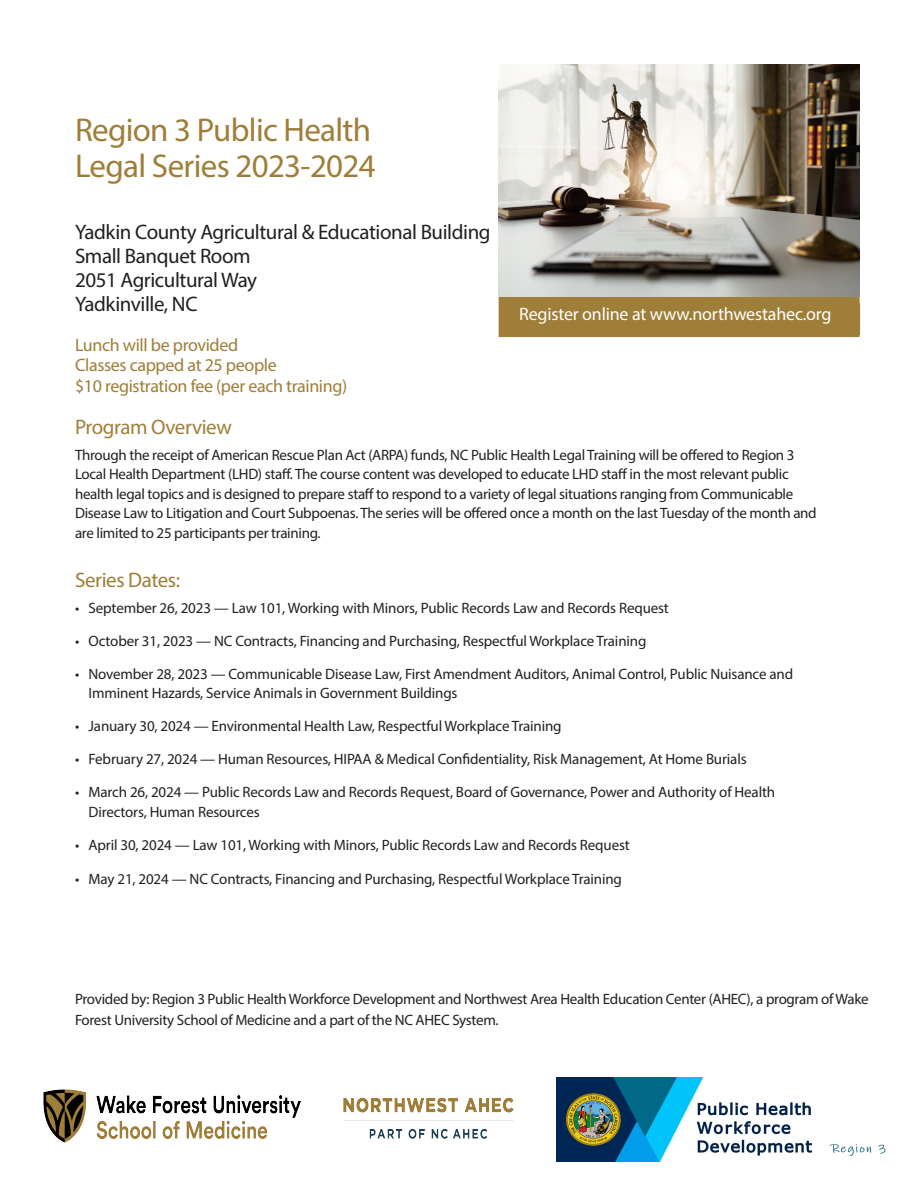
<style>
.page{position:relative;width:918px;height:1188px;background:#fff}
.page>*{position:absolute;margin:0;border:0;box-sizing:border-box;transform-origin:0 0}
.Headline{font:33px "Myriad Pro";letter-spacing:-.02em;color:#9e7e38}
.Body_Copy{font:21px "Myriad Pro";letter-spacing:-.02em;color:#231f20}
.Body_Copy-2{font:21px "Myriad Pro";letter-spacing:-.02em;color:#9e7e38}
.Body_Copy-3{font:18px "Myriad Pro";letter-spacing:-.02em;color:#9e7e38}
.Subhead_2{font:18px "Myriad Pro";letter-spacing:-.01em;color:#fff}
.Body_Copy-4{font:15px/19.5px "Myriad Pro";letter-spacing:-.01em;color:#231f20}
.Cover_Title{font:15px/21px "Myriad Pro";letter-spacing:-.02em;color:#231f20}
</style>
<div class="page">
<div style="left:499px;top:284px;width:361px;height:53px;background:#9e7e38"></div>
<img style="left:43px;top:1089px;width:471px;height:54px">
<img style="left:498px;top:64px;width:362px;height:232px">
<img style="left:556px;top:1078px;width:330px;height:84px">
<p class="Headline" style="left:75px;top:110px;width:298px">Region 3 Public Health</p>
<p class="Headline" style="left:75px;top:146px;width:302px">Legal Series 2023-2024</p>
<p class="Body_Copy" style="left:75px;top:219px;width:417px">Yadkin County Agricultural &amp; Educational Building</p>
<p class="Body_Copy" style="left:75px;top:243px;width:177px">Small Banquet Room</p>
<p class="Body_Copy" style="left:75px;top:267px;width:184px">2051 Agricultural Way</p>
<p class="Body_Copy" style="left:75px;top:291px;width:124px">Yadkinville, NC</p>
<p class="Body_Copy-3" style="left:75px;top:334px;width:165px">Lunch will be provided</p>
<p class="Body_Copy-3" style="left:75px;top:354px;width:203px">Classes capped at 25 people</p>
<p class="Body_Copy-3" style="left:75px;top:375px;width:274px">$10 registration fee (per each training)</p>
<p class="Body_Copy-2" style="left:75px;top:414px;width:158px">Program Overview</p>
<p class="Body_Copy-4" style="left:75px;top:445px;width:743px">Through the receipt of American Rescue Plan Act (ARPA) funds, NC Public Health Legal Training will be offered to Region 3<br>Local Health Department (LHD) staff. The course content was developed to educate LHD staff in the most relevant public health legal topics and is designed to prepare staff to respond to a variety of legal situations ranging from Communicable Disease Law to Litigation and Court Subpoenas. The series will be offered once a month on the last Tuesday of the month and are limited to 25 participants per training.</p>
<p class="Body_Copy-2" style="left:75px;top:567px;width:107px">Series Dates:</p>
<p class="Body_Copy-4" style="left:75px;top:598px;width:595px">• September 26, 2023 — Law 101, Working with Minors, Public Records Law and Records Request</p>
<p class="Body_Copy-4" style="left:75px;top:631px;width:573px">• October 31, 2023 — NC Contracts, Financing and Purchasing, Respectful Workplace Training</p>
<p class="Body_Copy-4" style="left:89px;top:664px;width:706px;text-indent:-14px">• November 28, 2023 — Communicable Disease Law, First Amendment Auditors, Animal Control, Public Nuisance and<br>Imminent Hazards, Service Animals in Government Buildings</p>
<p class="Body_Copy-4" style="left:75px;top:716px;width:488px">• January 30, 2024 — Environmental Health Law, Respectful Workplace Training</p>
<p class="Body_Copy-4" style="left:75px;top:749px;width:673px">• February 27, 2024 — Human Resources, HIPAA &amp; Medical Confidentiality, Risk Management, At Home Burials</p>
<p class="Body_Copy-4" style="left:89px;top:782px;width:688px;text-indent:-14px">• March 26, 2024 — Public Records Law and Records Request, Board of Governance, Power and Authority of Health<br>Directors, Human Resources</p>
<p class="Body_Copy-4" style="left:75px;top:835px;width:556px">• April 30, 2024 — Law 101, Working with Minors, Public Records Law and Records Request</p>
<p class="Body_Copy-4" style="left:75px;top:869px;width:548px">• May 21, 2024 — NC Contracts, Financing and Purchasing, Respectful Workplace Training</p>
<p class="Subhead_2" style="left:519px;top:303px;width:314px">Register online at www.northwestahec.org</p>
<p class="Cover_Title" style="left:75px;top:988px;width:795px">Provided by: Region 3 Public Health Workforce Development and Northwest Area Health Education Center (AHEC), a program of Wake<br>Forest University School of Medicine and a part of the NC AHEC System.</p>
</div>
